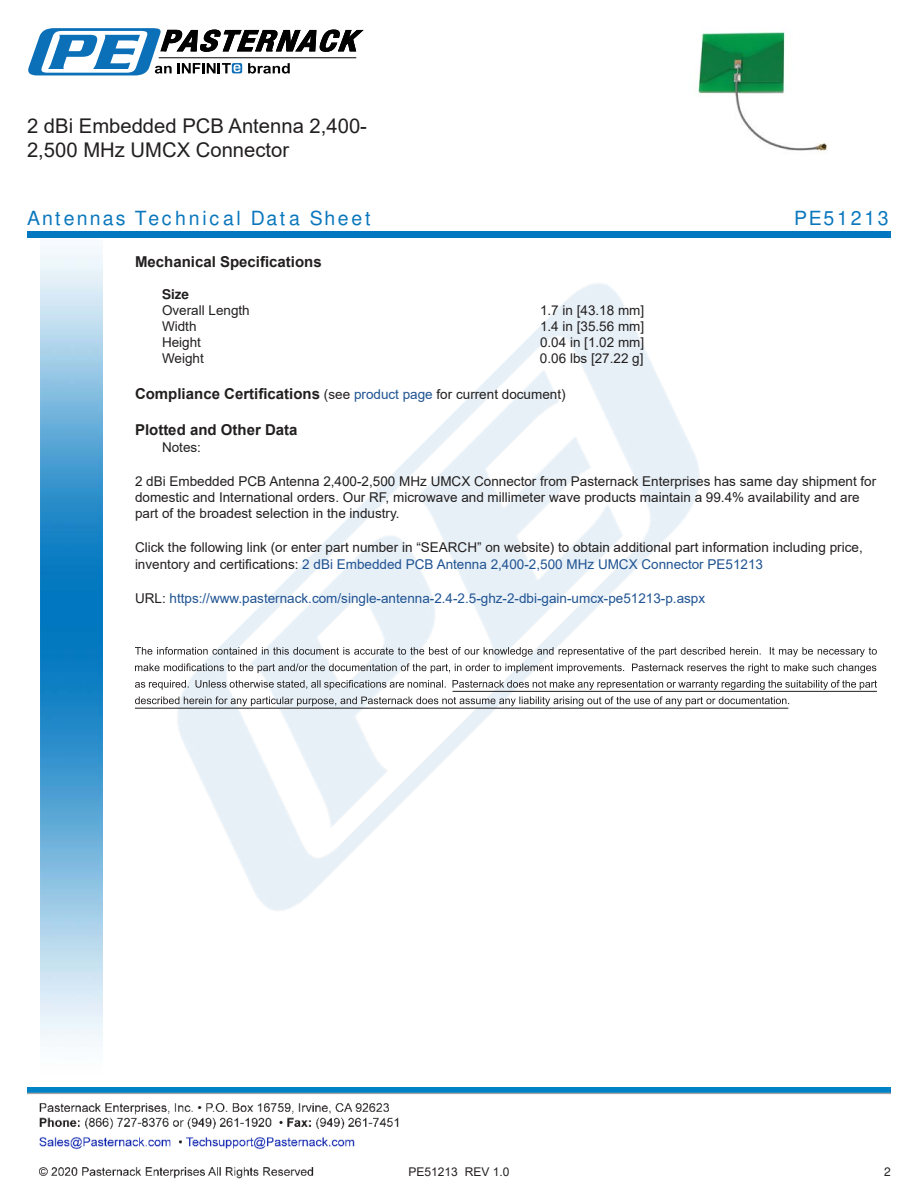
<style>
.page{position:relative;width:918px;height:1188px;background:#fff}
.page>*{position:absolute;margin:0;border:0;box-sizing:border-box;transform-origin:0 0}
.t1{font:20.25px/24.3px "Arial";color:#221f1f}
.t2{font:900 19.5px "Arial";letter-spacing:.14em;color:#0a77bd}
.t3{font:700 15px "Arial";color:#221f1f}
.t4{font:13.5px/16.2px "Arial";color:#221f1f}
.t5{font:13.5px "Arial";color:#1f5392}
.t6{font:700 13.5px "Arial";color:#221f1f}
.t7{font:12px "Arial";color:#221f1f}
.s1{font-weight:400;font-size:13.5px}
.s2{font-weight:400;font-size:13.5px;color:#1f5392}
.s3{color:#1f5392}
.s4{color:#221f1f}
</style>
<div class="page">
<img style="left:102px;top:246px;width:719px;height:724px">
<img style="left:40px;top:237px;width:62px;height:804px">
<img style="left:39px;top:1103px;width:360px;height:76px">
<img style="left:27px;top:1088px;width:864px;height:7px">
<div style="left:27px;top:231px;width:864px;height:6px;background:#0177c0"></div>
<svg style="left:28px;top:28px;width:336px;height:47px"></svg>
<svg style="left:135px;top:647px;width:742px;height:10px"></svg>
<svg style="left:135px;top:663px;width:741px;height:10px"></svg>
<svg style="left:135px;top:680px;width:742px;height:10px"></svg>
<svg style="left:135px;top:696px;width:654px;height:10px"></svg>
<hr style="left:453px;top:691px;width:424px;height:1px;background:#221f1f">
<hr style="left:135px;top:708px;width:653px;height:1px;background:#221f1f">
<img style="left:697px;top:32px;width:131px;height:121px">
<h1 class="t1" style="left:27px;top:114px;width:341px">2 dBi Embedded PCB Antenna 2,400-<br>2,500 MHz UMCX Connector</h1>
<h2 class="t2" style="left:27px;top:207px;width:345px">Antennas Technical Data Sheet</h2>
<h2 class="t2" style="left:794px;top:207px;width:96px">PE51213</h2>
<p class="t3" style="left:135px;top:252px;width:188px">Mechanical Speci昀椀cations</p>
<p class="t6" style="left:162px;top:289px;width:29px">Size</p>
<p class="t4" style="left:162px;top:302px;width:89px">Overall Length</p>
<p class="t4" style="left:540px;top:302px;width:106px">1.7 in [43.18 mm]</p>
<p class="t4" style="left:162px;top:318px;width:36px">Width</p>
<p class="t4" style="left:540px;top:318px;width:106px">1.4 in [35.56 mm]</p>
<p class="t4" style="left:162px;top:334px;width:41px">Height</p>
<p class="t4" style="left:540px;top:334px;width:106px">0.04 in [1.02 mm]</p>
<p class="t4" style="left:162px;top:350px;width:43px">Weight</p>
<p class="t4" style="left:540px;top:350px;width:105px">0.06 lbs [27.22 g]</p>
<p class="t3" style="left:135px;top:384px;width:432px">Compliance Certi昀椀cations <span class="s1">(see</span> <span class="s2">product page</span> <span class="s1">for current document)</span></p>
<p class="t3" style="left:135px;top:420px;width:164px">Plotted and Other Data</p>
<p class="t4" style="left:162px;top:439px;width:41px">Notes:</p>
<p class="t4" style="left:135px;top:473px;width:743px">2 dBi Embedded PCB Antenna 2,400-2,500 MHz UMCX Connector from Pasternack Enterprises has same day shipment for domestic and International orders. Our RF, microwave and millimeter wave products maintain a 99.4% availability and are part of the broadest selection in the industry.</p>
<p class="t4" style="left:135px;top:540px;width:729px">Click the following link (or enter part number in “SEARCH” on website) to obtain additional part information including price, inventory and certi昀椀cations: <span class="s3">2 dBi Embedded PCB Antenna 2,400-2,500 MHz UMCX Connector PE51213</span></p>
<p class="t5" style="left:135px;top:589px;width:572px"><span class="s4">URL:</span> https://www.pasternack.com/single-antenna-2.4-2.5-ghz-2-dbi-gain-umcx-pe51213-p.aspx</p>
<p class="t7" style="left:409px;top:1163px;width:102px">PE51213 REV 1.0</p>
<p class="t7" style="left:884px;top:1165px;width:8px">2</p>
</div>
